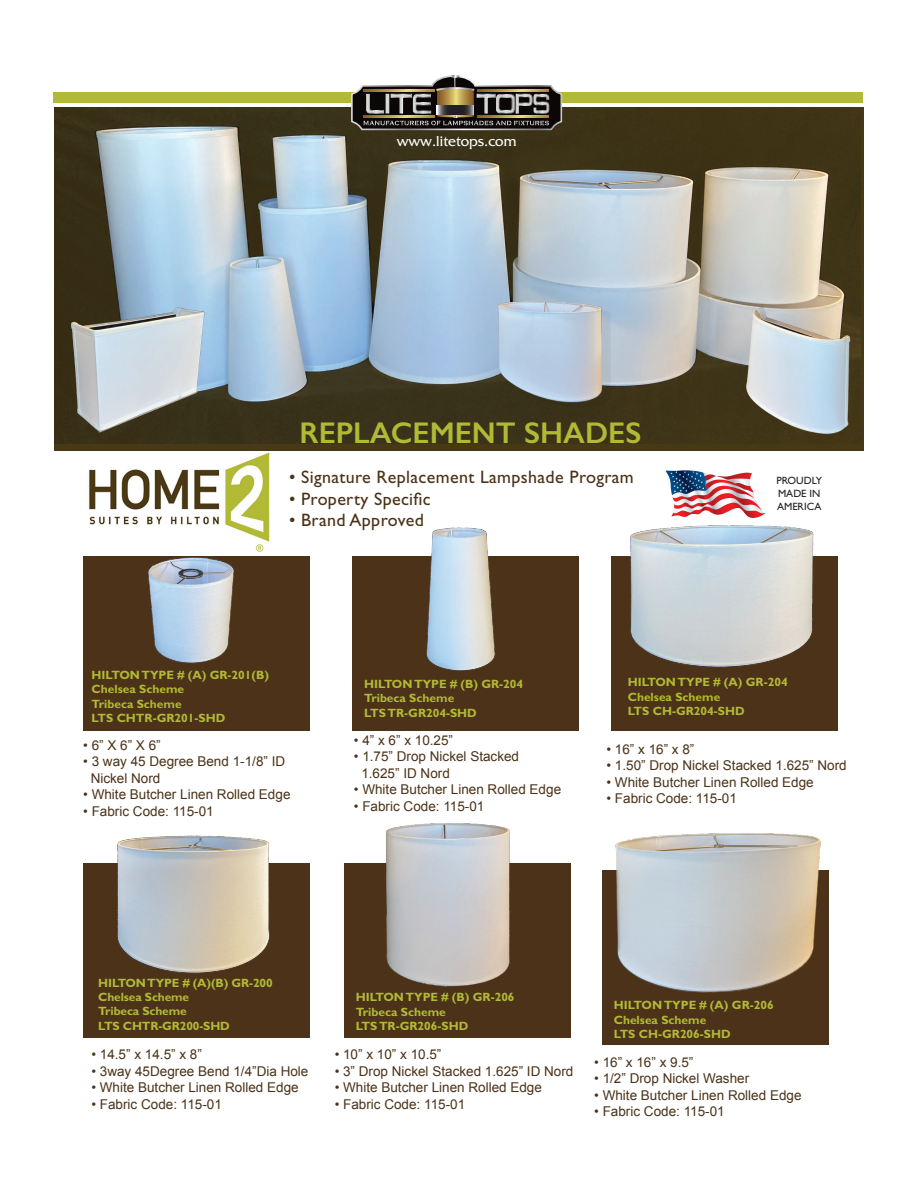
<style>
.page{position:relative;width:918px;height:1188px;background:#fff}
.page>*{position:absolute;margin:0;border:0;box-sizing:border-box;transform-origin:0 0}
.t1{font:600 30px "Gill Sans";color:#b2ba35}
.t2{font:18px "Gill Sans Std";letter-spacing:.02em;color:#4b3218}
.t3{font:15px "Friz Quadrata Std";color:#fff}
.t4{font:13.5px/16.5px "Arial";color:#4b3218}
.t5{font:700 12px/14.4px "Gill Sans Std";color:#b2ba35}
.t6{font:10.65px/12.8px "Gill Sans Std";color:#231f20}
</style>
<div class="page">
<div style="left:54px;top:92px;width:809px;height:11px;background:#b2ba35"></div>
<div style="left:344px;top:863px;width:227px;height:174px;background:#4b3218"></div>
<div style="left:602px;top:871px;width:227px;height:174px;background:#4b3218"></div>
<div style="left:83px;top:863px;width:226px;height:174px;background:#4b3218"></div>
<div style="left:55px;top:107px;width:809px;height:344px;background:#473915"></div>
<img style="left:55px;top:107px;width:805px;height:336px">
<img style="left:89px;top:452px;width:181px;height:100px">
<div style="left:611px;top:556px;width:226px;height:174px;background:#4b3218"></div>
<div style="left:352px;top:556px;width:226px;height:174px;background:#4b3218"></div>
<div style="left:83px;top:556px;width:226px;height:174px;background:#4b3218"></div>
<img style="left:426px;top:527px;width:69px;height:144px">
<img style="left:148px;top:557px;width:86px;height:106px">
<svg style="left:351px;top:75px;width:211px;height:55px"></svg>
<svg style="left:363px;top:90px;width:71px;height:2px"></svg>
<svg style="left:477px;top:90px;width:72px;height:2px"></svg>
<svg style="left:363px;top:115px;width:71px;height:2px"></svg>
<svg style="left:477px;top:115px;width:72px;height:2px"></svg>
<img style="left:578px;top:525px;width:260px;height:147px">
<img style="left:117px;top:835px;width:153px;height:139px">
<img style="left:602px;top:833px;width:227px;height:160px">
<img style="left:386px;top:823px;width:124px;height:164px">
<img style="left:665px;top:470px;width:101px;height:48px">
<p class="t3" style="left:397px;top:132px;width:121px">www.litetops.com</p>
<h1 class="t1" style="left:299px;top:414px;width:344px">REPLACEMENT SHADES</h1>
<h2 class="t2" style="left:289px;top:467px;width:346px">• Signature Replacement Lampshade Program</h2>
<h2 class="t2" style="left:289px;top:488px;width:143px">• Property Specific</h2>
<h2 class="t2" style="left:289px;top:510px;width:136px">• Brand Approved</h2>
<p class="t6" style="left:776px;top:474px;width:47px">PROUDLY<br>MADE IN<br>AMERICA</p>
<p class="t5" style="left:92px;top:668px;width:179px">HILTON TYPE # (A) GR-201(B)<br>Chelsea Scheme<br>Tribeca Scheme<br>LTS CHTR-GR201-SHD</p>
<p class="t5" style="left:364px;top:676px;width:160px">HILTON TYPE # (B) GR-204<br>Tribeca Scheme<br>LTS TR-GR204-SHD</p>
<p class="t5" style="left:628px;top:675px;width:161px">HILTON TYPE # (A) GR-204<br>Chelsea Scheme<br>LTS CH-GR204-SHD</p>
<p class="t4" style="left:83px;top:737px;width:79px">• 6” X 6” X 6”</p>
<p class="t4" style="left:91px;top:753px;width:196px;text-indent:-8px">• 3 way 45 Degree Bend 1-1/8” ID<br>Nickel Nord</p>
<p class="t4" style="left:83px;top:786px;width:209px">• White Butcher Linen Rolled Edge</p>
<p class="t4" style="left:83px;top:803px;width:132px">• Fabric Code: 115-01</p>
<p class="t4" style="left:354px;top:732px;width:101px">• 4” x 6” x 10.25”</p>
<p class="t4" style="left:361px;top:749px;width:159px;text-indent:-8px">• 1.75” Drop Nickel Stacked<br>1.625” ID Nord</p>
<p class="t4" style="left:354px;top:782px;width:209px">• White Butcher Linen Rolled Edge</p>
<p class="t4" style="left:354px;top:798px;width:132px">• Fabric Code: 115-01</p>
<p class="t4" style="left:606px;top:741px;width:90px">• 16” x 16” x 8”</p>
<p class="t4" style="left:606px;top:758px;width:242px">• 1.50” Drop Nickel Stacked 1.625” Nord</p>
<p class="t4" style="left:606px;top:774px;width:209px">• White Butcher Linen Rolled Edge</p>
<p class="t4" style="left:606px;top:791px;width:132px">• Fabric Code: 115-01</p>
<p class="t5" style="left:98px;top:975px;width:176px">HILTON TYPE # (A)(B) GR-200<br>Chelsea Scheme<br>Tribeca Scheme<br>LTS CHTR-GR200-SHD</p>
<p class="t4" style="left:91px;top:1046px;width:112px">• 14.5” x 14.5” x 8”</p>
<p class="t4" style="left:91px;top:1063px;width:219px">• 3way 45Degree Bend 1/4”Dia Hole</p>
<p class="t4" style="left:91px;top:1079px;width:209px">• White Butcher Linen Rolled Edge</p>
<p class="t4" style="left:91px;top:1096px;width:132px">• Fabric Code: 115-01</p>
<p class="t5" style="left:356px;top:990px;width:160px">HILTON TYPE # (B) GR-206<br>Tribeca Scheme<br>LTS TR-GR206-SHD</p>
<p class="t5" style="left:614px;top:998px;width:161px">HILTON TYPE # (A) GR-206<br>Chelsea Scheme<br>LTS CH-GR206-SHD</p>
<p class="t4" style="left:335px;top:1046px;width:108px">• 10” x 10” x 10.5”</p>
<p class="t4" style="left:335px;top:1063px;width:240px">• 3” Drop Nickel Stacked 1.625” ID Nord</p>
<p class="t4" style="left:335px;top:1079px;width:209px">• White Butcher Linen Rolled Edge</p>
<p class="t4" style="left:335px;top:1096px;width:132px">• Fabric Code: 115-01</p>
<p class="t4" style="left:594px;top:1054px;width:101px">• 16” x 16” x 9.5”</p>
<p class="t4" style="left:594px;top:1070px;width:157px">• 1/2” Drop Nickel Washer</p>
<p class="t4" style="left:594px;top:1087px;width:209px">• White Butcher Linen Rolled Edge</p>
<p class="t4" style="left:594px;top:1103px;width:132px">• Fabric Code: 115-01</p>
</div>
